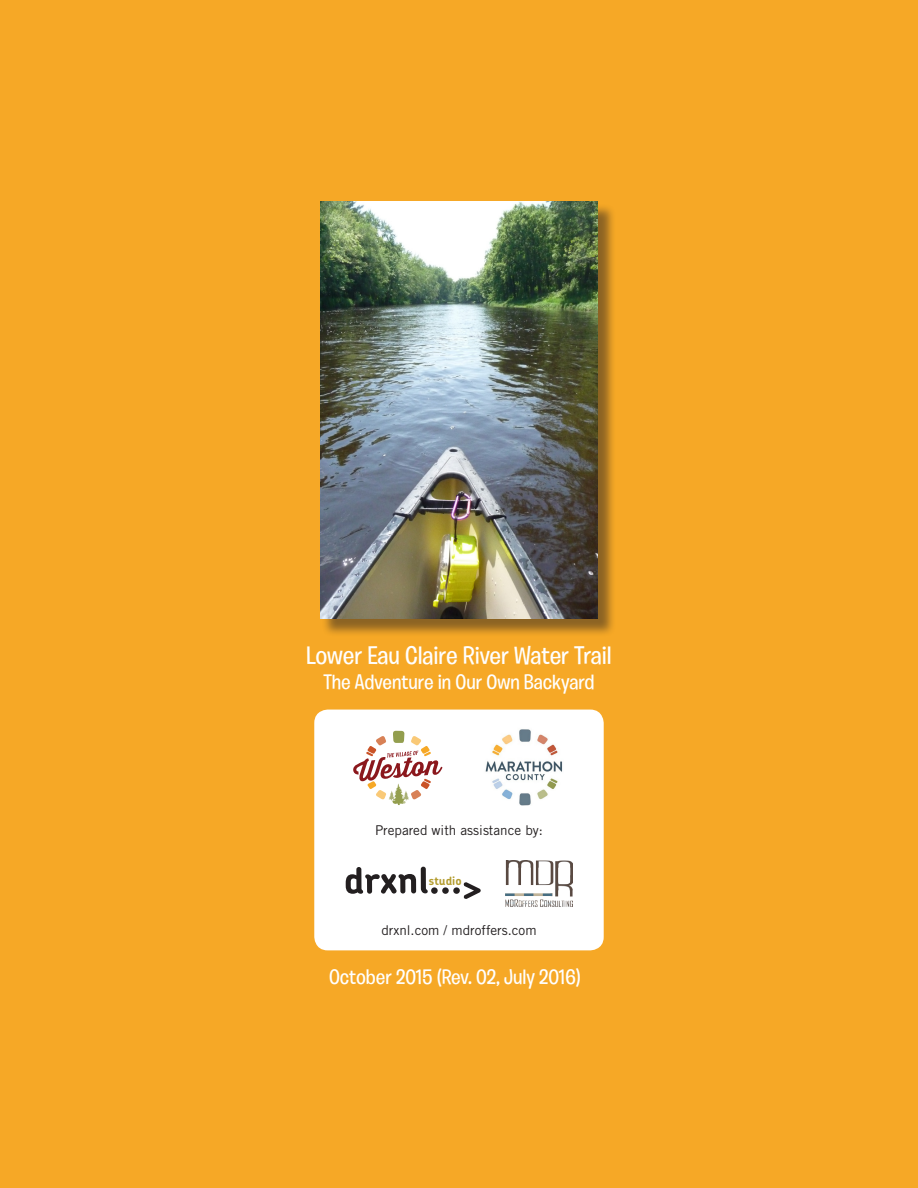
<style>
.page{position:relative;width:918px;height:1188px;background:#f6a826}
.page>*{position:absolute;margin:0;border:0;box-sizing:border-box;transform-origin:0 0}
.t1{font:500 25.5px "Burbank Big";color:#fff}
.t2{font:500 21px "Burbank Big";color:#fff}
.t3{font:13.5px "Trade Gothic";color:#231f20}
.t4{font:700 11.7px "Chevin Pro";color:#b49d30}
</style>
<div class="page">
<div style="left:322px;top:204px;width:294px;height:433px;background:#231f20;opacity:.5"></div>
<img style="left:320px;top:202px;width:278px;height:417px">
<div style="left:314px;top:710px;width:290px;height:240px;background:#fff;border-radius:14px"></div>
<svg style="left:353px;top:731px;width:89px;height:74px"></svg>
<svg style="left:346px;top:867px;width:82px;height:27px"></svg>
<div style="left:431px;top:887px;width:7px;height:7px;background:#231f20;border-radius:50%"></div>
<div style="left:442px;top:887px;width:7px;height:7px;background:#231f20;border-radius:50%"></div>
<div style="left:453px;top:887px;width:7px;height:7px;background:#231f20;border-radius:50%"></div>
<svg style="left:463px;top:882px;width:18px;height:17px"></svg>
<img style="left:505px;top:861px;width:67px;height:46px">
<img style="left:485px;top:729px;width:78px;height:76px">
<p class="t1" style="left:306px;top:640px;width:307px">Lower Eau Claire River Water Trail</p>
<p class="t2" style="left:323px;top:670px;width:273px">The Adventure in Our Own Backyard</p>
<p class="t3" style="left:375px;top:822px;width:169px">Prepared with assistance by:</p>
<p class="t4" style="left:429px;top:873px;width:34px">studio</p>
<p class="t3" style="left:381px;top:922px;width:157px">drxnl.com / mdroffers.com</p>
<p class="t2" style="left:329px;top:965px;width:253px">October 2015 (Rev. 02, July 2016)</p>
</div>
